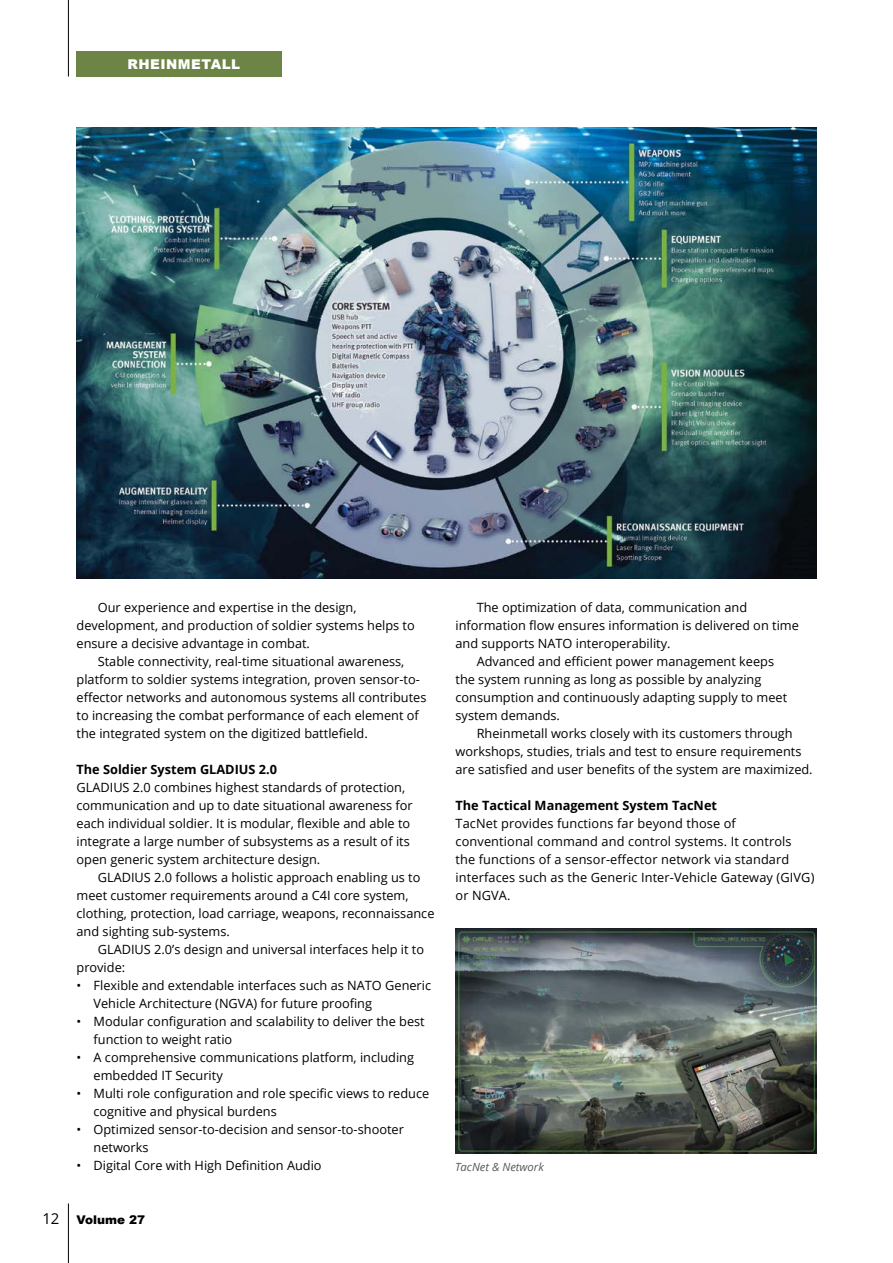
<style>
.page{position:relative;width:893px;height:1263px;background:#fff}
.page>*{position:absolute;margin:0;border:0;box-sizing:border-box;transform-origin:0 0}
.t1{font:900 13.5px "Arial";letter-spacing:.035em;color:#fff}
.t2{font:12.75px/18px "Open Sans";color:#000}
.t3{font:700 12.75px "Open Sans";color:#000}
.t4{font:900 12px "Arial";color:#000}
.t5{font:italic 11.25px "Open Sans";color:#58595b}
.s1{font-family:"Open Sans";font-weight:400;font-size:15px}
</style>
<div class="page">
<hr style="left:68px;top:0;width:1px;height:77px;background:#000">
<div style="left:77px;top:51px;width:195px;height:26px;background:#6d8447"></div>
<hr style="left:68px;top:1203px;width:1px;height:60px;background:#000">
<img style="left:77px;top:128px;width:739px;height:450px">
<div style="left:86px;top:51px;width:196px;height:26px;background:#6d8447"></div>
<img style="left:455px;top:928px;width:361px;height:225px">
<p class="t1" style="left:128px;top:54px;width:114px">RHEINMETALL</p>
<p class="t2" style="left:77px;top:598px;width:340px;text-indent:21px">Our experience and expertise in the design, development, and production of soldier systems helps to ensure a decisive advantage in combat.</p>
<p class="t2" style="left:77px;top:652px;width:351px;text-indent:21px">Stable connectivity, real-time situational awareness, platform to soldier systems integration, proven sensor-to&shy;effector networks and autonomous systems all contributes to increasing the combat performance of each element of the integrated system on the digitized battlefield.</p>
<p class="t3" style="left:77px;top:760px;width:202px">The Soldier System GLADIUS 2.0</p>
<p class="t2" style="left:77px;top:778px;width:338px">GLADIUS 2.0 combines highest standards of protection, communication and up to date situational awareness for each individual soldier. It is modular, flexible and able to integrate a large number of subsystems as a result of its open generic system architecture design.</p>
<p class="t2" style="left:77px;top:868px;width:359px;text-indent:21px">GLADIUS 2.0 follows a holistic approach enabling us to meet customer requirements around a C4I core system, clothing, protection, load carriage, weapons, reconnaissance and sighting sub-systems.</p>
<p class="t2" style="left:77px;top:940px;width:349px;text-indent:21px">GLADIUS 2.0’s design and universal interfaces help it to provide:</p>
<p class="t2" style="left:94px;top:976px;width:339px;text-indent:-17px">• Flexible and extendable interfaces such as NATO Generic<br>Vehicle Architecture (NGVA) for future proofing</p>
<p class="t2" style="left:94px;top:1012px;width:333px;text-indent:-17px">• Modular configuration and scalability to deliver the best function to weight ratio</p>
<p class="t2" style="left:94px;top:1048px;width:322px;text-indent:-17px">• A comprehensive communications platform, including embedded IT Security</p>
<p class="t2" style="left:94px;top:1084px;width:337px;text-indent:-17px">• Multi role configuration and role specific views to reduce cognitive and physical burdens</p>
<p class="t2" style="left:94px;top:1120px;width:312px;text-indent:-17px">• Optimized sensor-to-decision and sensor-to-shooter networks</p>
<p class="t2" style="left:77px;top:1156px;width:247px">• Digital Core with High Definition Audio</p>
<p class="t4" style="left:42px;top:1211px;width:104px"><span class="s1">12</span> Volume 27</p>
<p class="t2" style="left:477px;top:598px;width:272px">The optimization of data, communication and</p>
<p class="t2" style="left:455px;top:616px;width:345px">information flow ensures information is delivered on time</p>
<p class="t2" style="left:455px;top:634px;width:217px">and supports NATO interoperability.</p>
<p class="t2" style="left:477px;top:652px;width:299px">Advanced and efficient power management keeps</p>
<p class="t2" style="left:455px;top:670px;width:307px">the system running as long as possible by analyzing</p>
<p class="t2" style="left:455px;top:688px;width:333px">consumption and continuously adapting supply to meet</p>
<p class="t2" style="left:455px;top:706px;width:106px">system demands.</p>
<p class="t2" style="left:477px;top:724px;width:317px">Rheinmetall works closely with its customers through</p>
<p class="t2" style="left:455px;top:742px;width:347px">workshops, studies, trials and test to ensure requirements</p>
<p class="t2" style="left:455px;top:760px;width:359px">are satisfied and user benefits of the system are maximized.</p>
<p class="t3" style="left:455px;top:796px;width:263px">The Tactical Management System TacNet</p>
<p class="t2" style="left:455px;top:814px;width:360px">TacNet provides functions far beyond those of conventional command and control systems. It controls the functions of a sensor-effector network via standard interfaces such as the Generic Inter-Vehicle Gateway (GIVG) or NGVA.</p>
<p class="t5" style="left:455px;top:1159px;width:90px">TacNet &amp; Network</p>
</div>
